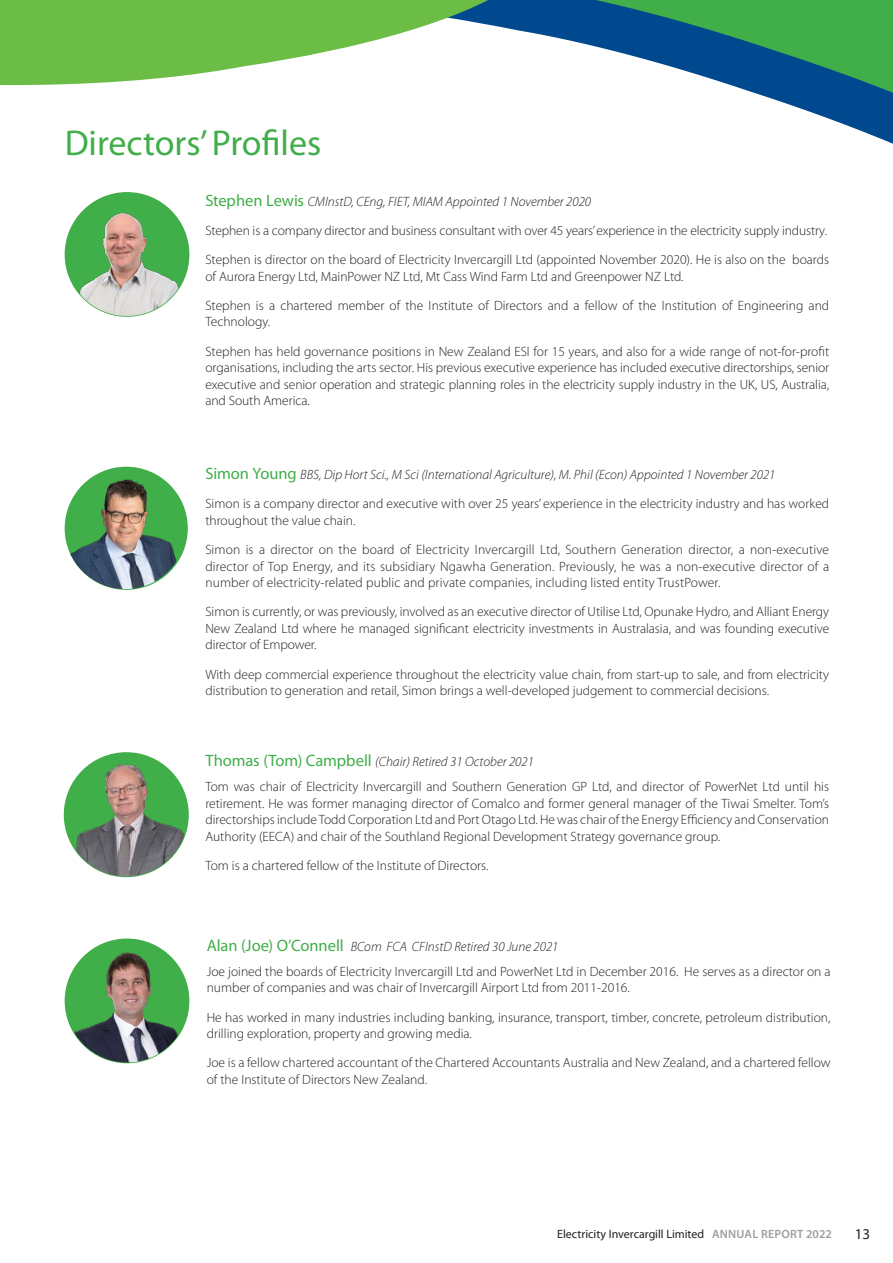
<style>
.page{position:relative;width:893px;height:1263px;background:#fff}
.page>*{position:absolute;margin:0;border:0;box-sizing:border-box;transform-origin:0 0}
.t1{font:36px "Myriad Pro";color:#40ae49}
.t2{font:15px "Myriad Pro";color:#231f20}
.Body_Copy{font:300 13.5px/16.5px "Myriad Pro";color:#231f20}
.Body_Copy-2{font:italic 300 13.5px "Myriad Pro";color:#231f20}
.t3{font:12px "Myriad Pro";color:#231f20}
.s1{font-weight:400;font-style:normal;font-size:16.5px;color:#40ae49}
.s2{font-weight:600;color:#9d9fa2}
</style>
<div class="page">
<svg style="left:511px;top:0;width:382px;height:144px"></svg>
<svg style="left:530px;top:0;width:363px;height:98px"></svg>
<svg style="left:0;top:0;width:511px;height:85px"></svg>
<img style="left:65px;top:467px;width:121px;height:122px;border-radius:61px">
<img style="left:65px;top:939px;width:124px;height:123px;border-radius:62px">
<img style="left:65px;top:193px;width:124px;height:123px;border-radius:62px">
<img style="left:65px;top:753px;width:123px;height:123px">
<p class="t1" style="left:65px;top:121px;width:258px">Directors’ Profiles</p>
<p class="Body_Copy-2" style="left:205px;top:193px;width:387px"><span class="s1">Stephen Lewis</span> CMInstD, CEng, FIET, MIAM Appointed 1 November 2020</p>
<p class="Body_Copy" style="left:205px;top:222px;width:623px">Stephen is a company director and business consultant with over 45 years’ experience in the electricity supply industry.</p>
<p class="Body_Copy" style="left:205px;top:251px;width:625px">Stephen is director on the board of Electricity Invercargill Ltd (appointed November 2020). He is also on the boards of Aurora Energy Ltd, MainPower NZ Ltd, Mt Cass Wind Farm Ltd and Greenpower NZ Ltd.</p>
<p class="Body_Copy" style="left:205px;top:297px;width:625px">Stephen is a chartered member of the Institute of Directors and a fellow of the Institution of Engineering and<br>Technology.</p>
<p class="Body_Copy" style="left:205px;top:343px;width:625px;text-align:justify">Stephen has held governance positions in New Zealand ESI for 15 years, and also for a wide range of not-for-profit organisations, including the arts sector. His previous executive experience has included executive directorships, senior executive and senior operation and strategic planning roles in the electricity supply industry in the UK, US, Australia, and South America.</p>
<p class="Body_Copy-2" style="left:205px;top:466px;width:572px"><span class="s1">Simon Young</span> BBS, Dip Hort Sci., M Sci (International Agriculture), M. Phil (Econ) Appointed 1 November 2021</p>
<p class="Body_Copy" style="left:205px;top:495px;width:625px">Simon is a company director and executive with over 25 years’ experience in the electricity industry and has worked throughout the value chain.</p>
<p class="Body_Copy" style="left:205px;top:541px;width:625px;text-align:justify">Simon is a director on the board of Electricity Invercargill Ltd, Southern Generation director, a non-executive director of Top Energy, and its subsidiary Ngawha Generation. Previously, he was a non-executive director of a number of electricity-related public and private companies, including listed entity TrustPower.</p>
<p class="Body_Copy" style="left:205px;top:603px;width:625px;text-align:justify">Simon is currently, or was previously, involved as an executive director of Utilise Ltd, Opunake Hydro, and Alliant Energy New Zealand Ltd where he managed significant electricity investments in Australasia, and was founding executive director of Empower.</p>
<p class="Body_Copy" style="left:205px;top:666px;width:625px">With deep commercial experience throughout the electricity value chain, from start-up to sale, and from electricity distribution to generation and retail, Simon brings a well-developed judgement to commercial decisions.</p>
<p class="Body_Copy-2" style="left:205px;top:753px;width:330px"><span class="s1">Thomas (Tom) Campbell</span> (Chair) Retired 31 October 2021</p>
<p class="Body_Copy" style="left:205px;top:778px;width:625px;text-align:justify">Tom was chair of Electricity Invercargill and Southern Generation GP Ltd, and director of PowerNet Ltd until his retirement. He was former managing director of Comalco and former general manager of the Tiwai Smelter. Tom’s directorships include Todd Corporation Ltd and Port Otago Ltd. He was chair of the Energy Efficiency and Conservation Authority (EECA) and chair of the Southland Regional Development Strategy governance group.</p>
<p class="Body_Copy" style="left:205px;top:857px;width:285px">Tom is a chartered fellow of the Institute of Directors.</p>
<p class="Body_Copy-2" style="left:207px;top:938px;width:353px"><span class="s1">Alan (Joe) O’Connell</span> BCom FCA CFInstD Retired 30 June 2021</p>
<p class="Body_Copy" style="left:207px;top:963px;width:625px">Joe joined the boards of Electricity Invercargill Ltd and PowerNet Ltd in December 2016. He serves as a director on a number of companies and was chair of Invercargill Airport Ltd from 2011-2016.</p>
<p class="Body_Copy" style="left:207px;top:1009px;width:625px">He has worked in many industries including banking, insurance, transport, timber, concrete, petroleum distribution, drilling exploration, property and growing media.</p>
<p class="Body_Copy" style="left:207px;top:1054px;width:625px">Joe is a fellow chartered accountant of the Chartered Accountants Australia and New Zealand, and a chartered fellow of the Institute of Directors New Zealand.</p>
<p class="t3" style="left:557px;top:1226px;width:276px">Electricity Invercargill Limited <span class="s2">ANNUAL REPORT 2022</span></p>
<p class="t2" style="left:855px;top:1224px;width:17px">13</p>
</div>
